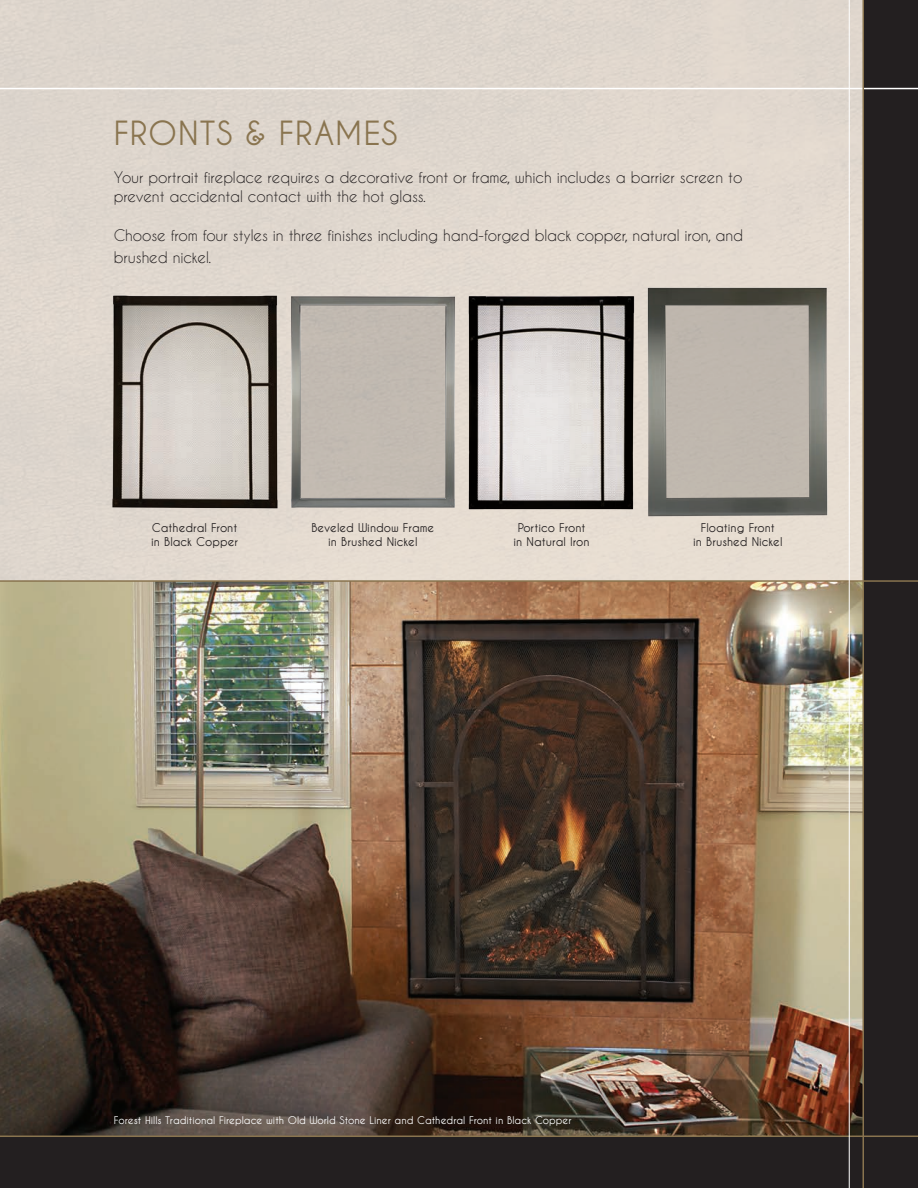
<style>
.page{position:relative;width:918px;height:1188px;background:#fff}
.page>*{position:absolute;margin:0;border:0;box-sizing:border-box;transform-origin:0 0}
.t1{font:700 33px "Caviar Dreams";letter-spacing:.03em;color:#89744f}
.t2{font:15px/19.5px "Caviar Dreams";letter-spacing:-.01em;color:#231f20}
.t3{font:700 12px/14.4px "Caviar Dreams";color:#231f20;text-align:center}
.t4{font:700 10.5px "Caviar Dreams";color:#fff}
</style>
<div class="page">
<div style="left:864px;top:0;width:54px;height:1188px;background:#231f20"></div>
<div style="left:0;top:1136px;width:918px;height:52px;background:#231f20"></div>
<img style="left:0;top:582px;width:862px;height:554px">
<hr style="left:0;top:1136px;width:918px;height:1px;background:#89744f">
<hr style="left:0;top:88px;width:918px;height:1px;background:#fff">
<hr style="left:0;top:580px;width:918px;height:2px;background:#89744f">
<img style="left:108px;top:293px;width:173px;height:218px">
<img style="left:289px;top:293px;width:168px;height:218px">
<img style="left:645px;top:284px;width:185px;height:236px">
<img style="left:468px;top:295px;width:166px;height:215px">
<hr style="left:862px;top:0;width:2px;height:1188px;background:#89744f">
<hr style="left:849px;top:0;width:1px;height:1188px;background:#fff">
<p class="t1" style="left:114px;top:115px;width:285px">FRONTS &amp; FRAMES</p>
<p class="t2" style="left:114px;top:167px;width:630px">Your portrait fireplace requires a decorative front or frame, which includes a barrier screen to prevent accidental contact with the hot glass.</p>
<p class="t2" style="left:114px;top:225px;width:631px;line-height:21.6px">Choose from four styles in three finishes including hand-forged black copper, natural iron, and brushed nickel.</p>
<p class="t3" style="left:151px;top:520px;width:88px;text-align:left">Cathedral Front in Black Copper</p>
<p class="t3" style="left:311px;top:520px;width:124px">Beveled Window Frame in Brushed Nickel</p>
<p class="t3" style="left:693px;top:520px;width:91px">Floating Front<br>in Brushed Nickel</p>
<p class="t3" style="left:514px;top:520px;width:78px">Portico Front in Natural Iron</p>
<p class="t4" style="left:114px;top:1115px;width:459px">Forest Hills Traditional Fireplace with Old World Stone Liner and Cathedral Front in Black Copper</p>
</div>
